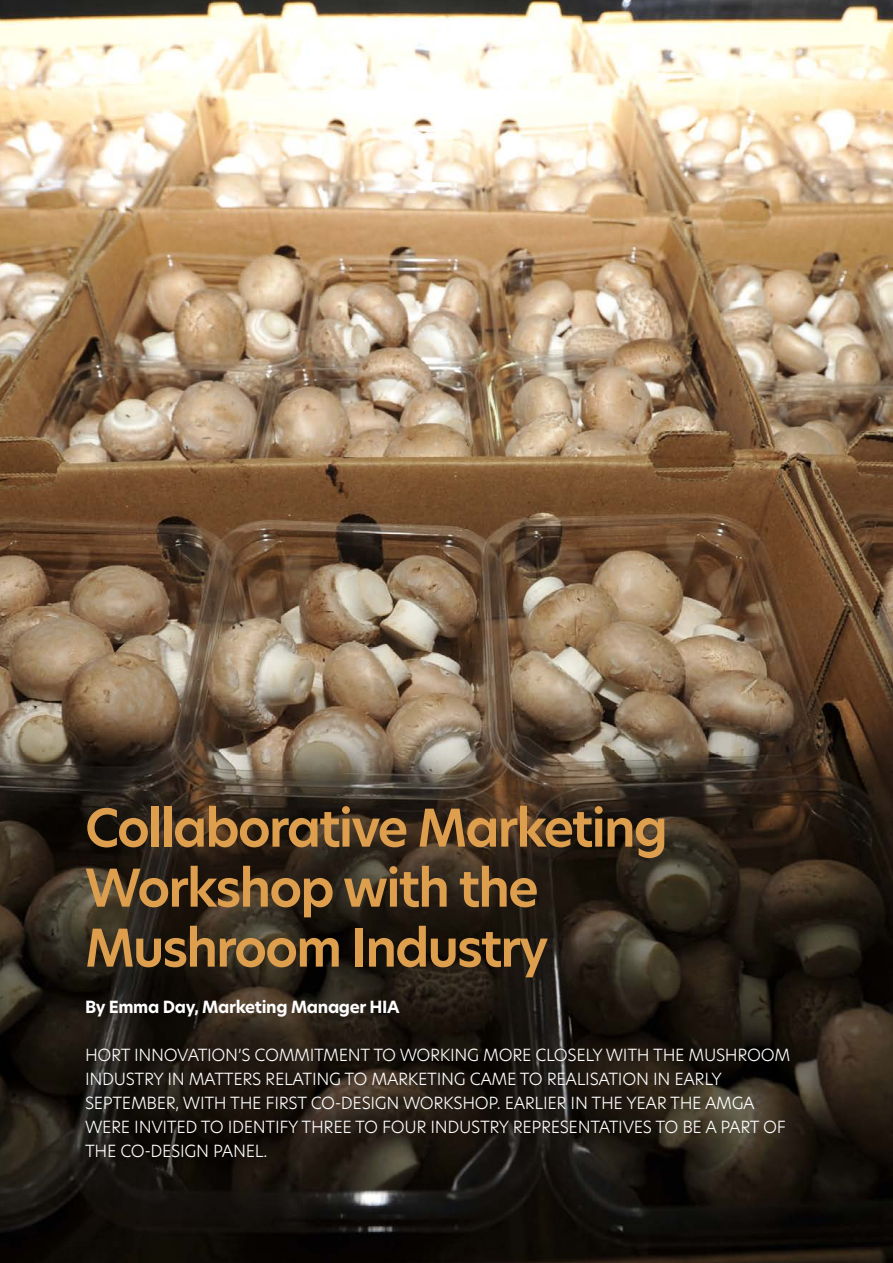
<style>
.page{position:relative;width:893px;height:1263px;background:#fff}
.page>*{position:absolute;margin:0;border:0;box-sizing:border-box;transform-origin:0 0}
.Head_2_non_cap{font:600 51px/60px "New Hero";letter-spacing:-.04em;color:#dd9f4e}
.Preamble_cap{font:300 16.5px/24px "New Hero";letter-spacing:-.02em;color:#fff}
.Byline{font:700 16.5px "New Hero";letter-spacing:-.02em;color:#fff}
</style>
<div class="page">
<img style="left:0;top:0;width:893px;height:1263px">
<p class="Head_2_non_cap" style="left:85px;top:798px;width:584px">Collaborative Marketing<br>Workshop with the<br>Mushroom Industry</p>
<p class="Byline" style="left:85px;top:996px;width:316px">By Emma Day, Marketing Manager HIA</p>
<p class="Preamble_cap" style="left:85px;top:1042px;width:707px">HORT INNOVATION’S COMMITMENT TO WORKING MORE CLOSELY WITH THE MUSHROOM INDUSTRY IN MATTERS RELATING TO MARKETING CAME TO REALISATION IN EARLY SEPTEMBER, WITH THE FIRST CO-DESIGN WORKSHOP. EARLIER IN THE YEAR THE AMGA WERE INVITED TO IDENTIFY THREE TO FOUR INDUSTRY REPRESENTATIVES TO BE A PART OF THE CO-DESIGN PANEL.</p>
</div>
